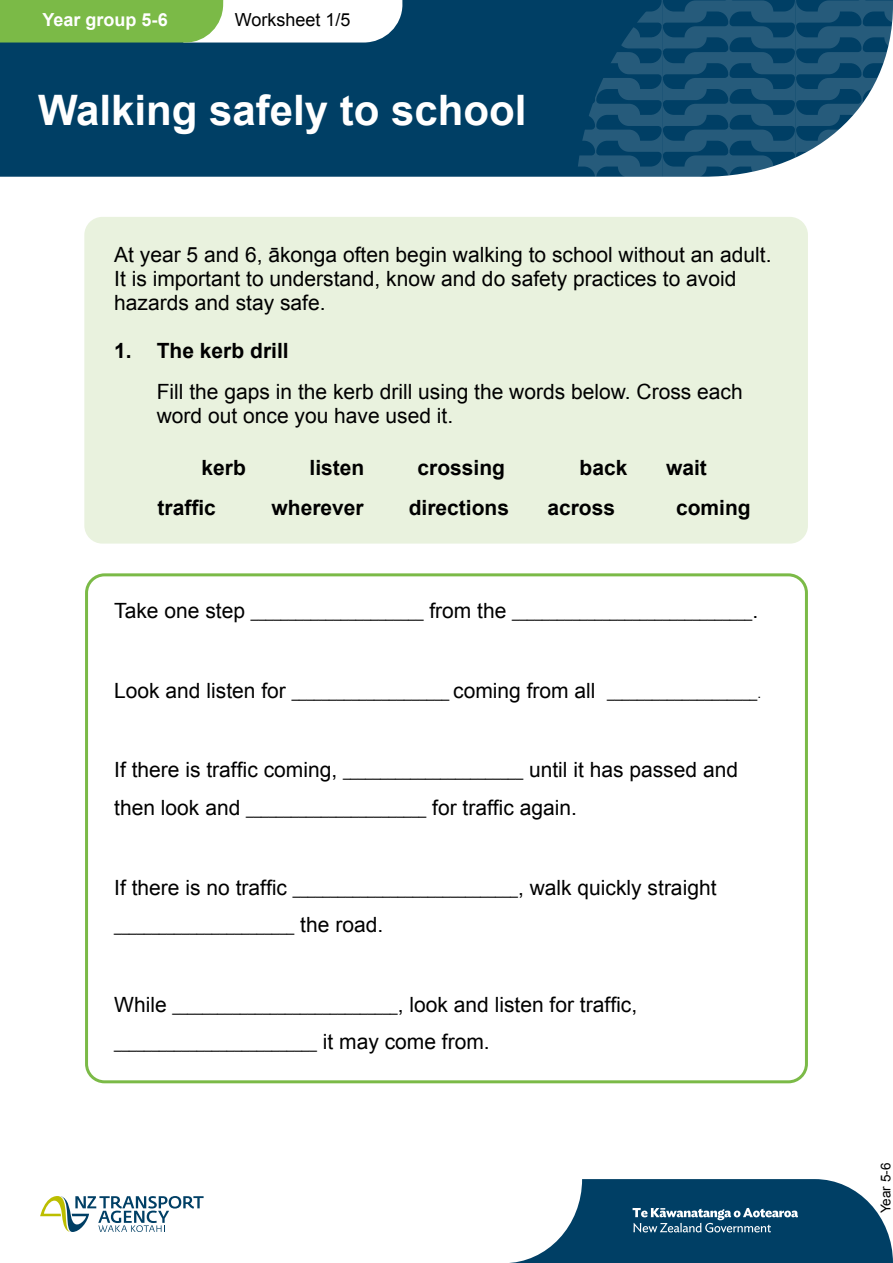
<style>
.page{position:relative;width:893px;height:1263px;background:#fff}
.page>*{position:absolute;margin:0;border:0;box-sizing:border-box;transform-origin:0 0}
.t1{font:700 42px "Arial";color:#fff}
.Sentences_with_bank_space{font:21px/37.5px "Arial";color:#000}
.Body{font:21px/24px "Arial";color:#000}
.Indented_text{font:21px/24px "Arial";color:#000}
.Numbered_questions{font:700 21px "Arial";color:#000}
.Body_copy_-_16pt{font:700 18px "Arial";color:#fff}
.t2{font:18px "Arial";color:#000}
.Sentences_with_bank_space-2{font:13.5px "Arial";color:#000}
.s1{font-size:21px}
.s2{font-size:13.5px}
</style>
<div class="page">
<div style="left:0;top:0;width:575px;height:177px;background:#003f65"></div>
<svg style="left:575px;top:0;width:318px;height:177px;background:#2f6280"></svg>
<svg style="left:0;top:0;width:402px;height:43px"></svg>
<svg style="left:509px;top:1179px;width:384px;height:84px"></svg>
<svg style="left:40px;top:1196px;width:164px;height:36px"></svg>
<div style="left:85px;top:573px;width:723px;height:510px;border:3px solid #7bba47;border-radius:18px"></div>
<div style="left:84px;top:217px;width:724px;height:327px;background:#e9f2de;border-radius:18px"></div>
<p class="Body_copy_-_16pt" style="left:43px;top:8px;width:127px">Year group 5-6</p>
<p class="t2" style="left:235px;top:8px;width:117px">Worksheet 1/5</p>
<p class="t1" style="left:38px;top:82px;width:490px">Walking safely to school</p>
<p class="Body" style="left:114px;top:243px;width:659px">At year 5 and 6, ākonga often begin walking to school without an adult.<br>It is important to understand, know and do safety practices to avoid hazards and stay safe.</p>
<p class="Numbered_questions" style="left:114px;top:337px;width:176px">1. The kerb drill</p>
<p class="Indented_text" style="left:157px;top:380px;width:587px">Fill the gaps in the kerb drill using the words below. Cross each word out once you have used it.</p>
<p class="Numbered_questions" style="left:202px;top:454px;width:46px">kerb</p>
<p class="Numbered_questions" style="left:310px;top:454px;width:56px">listen</p>
<p class="Numbered_questions" style="left:418px;top:454px;width:89px">crossing</p>
<p class="Numbered_questions" style="left:580px;top:454px;width:49px">back</p>
<p class="Numbered_questions" style="left:666px;top:454px;width:42px">wait</p>
<p class="Numbered_questions" style="left:158px;top:493px;width:60px">traffic</p>
<p class="Numbered_questions" style="left:271px;top:493px;width:94px">wherever</p>
<p class="Numbered_questions" style="left:409px;top:493px;width:102px">directions</p>
<p class="Numbered_questions" style="left:547px;top:493px;width:69px">across</p>
<p class="Numbered_questions" style="left:676px;top:493px;width:76px">coming</p>
<p class="Sentences_with_bank_space-2" style="left:114px;top:605px;width:646px"><span class="s1">Take one step</span> _______________________ <span class="s1">from the</span> ________________________________<span class="s1">.</span></p>
<p class="Sentences_with_bank_space-2" style="left:114px;top:684px;width:648px"><span class="s1">Look and listen for</span> _____________________ <span class="s1">coming from all</span> ____________________.</p>
<p class="Sentences_with_bank_space" style="left:114px;top:751px;width:625px">If there is traffic coming, <span class="s2">________________________</span> until it has passed and then look and <span class="s2">________________________</span> for traffic again.</p>
<p class="Sentences_with_bank_space" style="left:114px;top:868px;width:604px">If there is no traffic <span class="s2">______________________________</span>, walk quickly straight</p>
<p class="Sentences_with_bank_space-2" style="left:114px;top:918px;width:270px">________________________ <span class="s1">the road.</span></p>
<p class="Sentences_with_bank_space" style="left:114px;top:985px;width:524px">While <span class="s2">______________________________</span>, look and listen for traffic,</p>
<p class="Sentences_with_bank_space-2" style="left:114px;top:1035px;width:377px">___________________________ <span class="s1">it may come from.</span></p>
</div>
